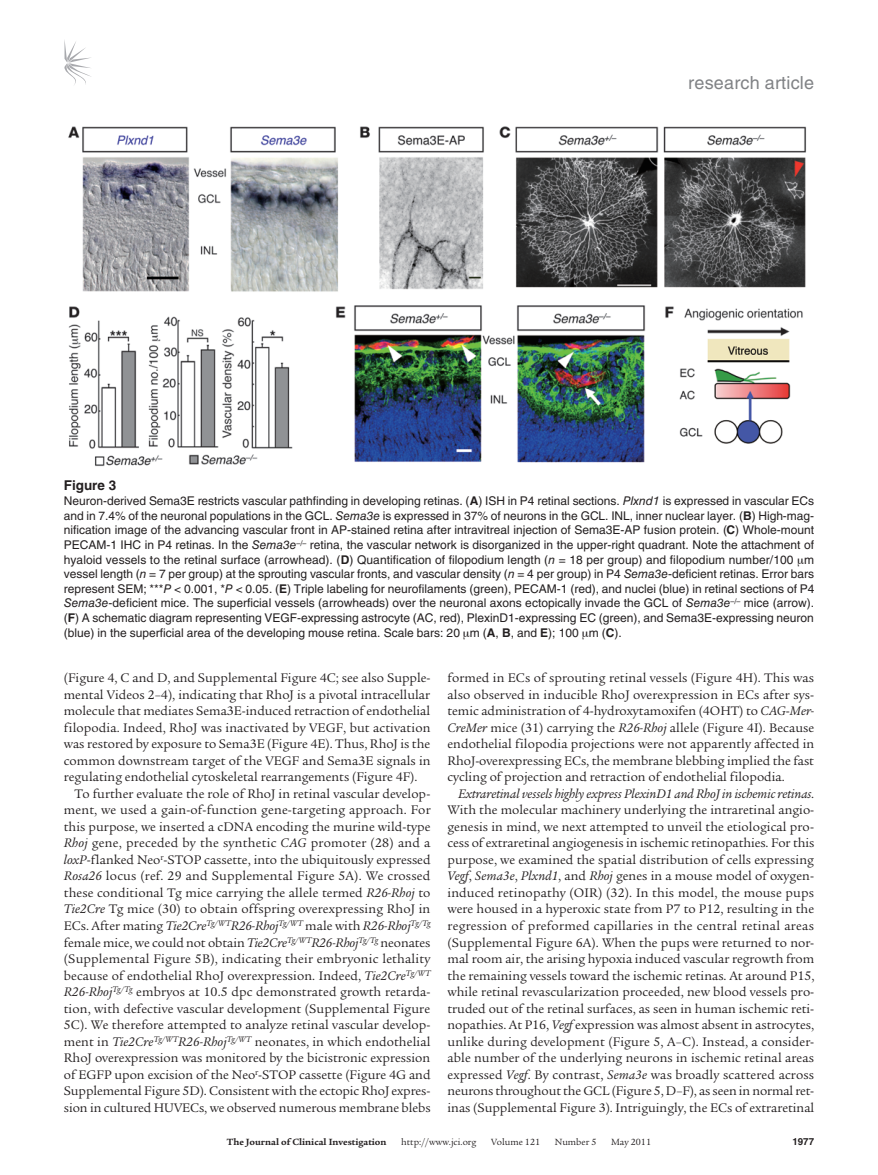
<style>
.page{position:relative;width:878px;height:1175px;background:#fff}
.page>*{position:absolute;margin:0;border:0;box-sizing:border-box;transform-origin:0 0}
.t1{font:18px "Helvetica LT Std";letter-spacing:.01em;color:#808285}
.t2{font:13.5px/16.5px "Legacy Serif Std";color:#231f20;text-align:justify}
.t3{font:700 13.5px "Helvetica LT Std";color:#231f20}
.t4{font:12px/14.7px "Helvetica LT Std";color:#231f20;text-align:justify}
.t5{font:9.75px "Legacy Serif Std";color:#231f20}
.t6{font:700 9.75px "Legacy Serif Std";color:#231f20}
.t7{font:700 9.75px "Helvetica LT Std";color:#231f20}
.s1{font-weight:700}
.s2{font-style:italic}
</style>
<div class="page">
<svg style="left:64px;top:40px;width:27px;height:45px"></svg>
<img style="left:68px;top:126px;width:738px;height:341px">
<h1 class="t1" style="left:688px;top:73px;width:127px">research article</h1>
<p class="t3" style="left:64px;top:477px;width:54px">Figure 3</p>
<p class="t4" style="left:64px;top:493px;width:752px">Neuron-derived Sema3E restricts vascular pathfinding in developing retinas. (<span class="s1">A</span>) ISH in P4 retinal sections. <span class="s2">Plxnd1</span> is expressed in vascular ECs and in 7.4% of the neuronal populations in the GCL. <span class="s2">Sema3e</span> is expressed in 37% of neurons in the GCL. INL, inner nuclear layer. (<span class="s1">B</span>) High-mag&shy;nification image of the advancing vascular front in AP-stained retina after intravitreal injection of Sema3E-AP fusion protein. (<span class="s1">C</span>) Whole-mount PECAM-1 IHC in P4 retinas. In the <span class="s2">Sema3e</span><sup>–/–</sup> retina, the vascular network is disorganized in the upper-right quadrant. Note the attachment of hyaloid vessels to the retinal surface (arrowhead). (<span class="s1">D</span>) Quantification of filopodium length (<span class="s2">n</span> = 18 per group) and filopodium number/100 m vessel length (<span class="s2">n</span> = 7 per group) at the sprouting vascular fronts, and vascular density (<span class="s2">n</span> = 4 per group) in P4 <span class="s2">Sema3e</span>-deficient retinas. Error bars represent SEM; ***<span class="s2">P</span> &lt; 0.001, *<span class="s2">P</span> &lt; 0.05. (<span class="s1">E</span>) Triple labeling for neurofilaments (green), PECAM-1 (red), and nuclei (blue) in retinal sections of P4<br><span class="s2">Sema3e</span>-deficient mice. The superficial vessels (arrowheads) over the neuronal axons ectopically invade the GCL of <span class="s2">Sema3e</span><sup>–/–</sup> mice (arrow). (<span class="s1">F</span>) A schematic diagram representing VEGF-expressing astrocyte (AC, red), PlexinD1-expressing EC (green), and Sema3E-expressing neuron (blue) in the superficial area of the developing mouse retina. Scale bars: 20 m (<span class="s1">A</span>, <span class="s1">B</span>, and <span class="s1">E</span>); 100 m (<span class="s1">C</span>).</p>
<p class="t2" style="left:64px;top:670px;width:368px">(Figure 4, C and D, and Supplemental Figure 4C; see also Supple-</p>
<p class="t2" style="left:64px;top:686px;width:368px">mental Videos 2–4), indicating that RhoJ is a pivotal intracellular</p>
<p class="t2" style="left:64px;top:703px;width:368px">molecule that mediates Sema3E-induced retraction of endothelial</p>
<p class="t2" style="left:64px;top:719px;width:368px">filopodia. Indeed, RhoJ was inactivated by VEGF, but activation</p>
<p class="t2" style="left:64px;top:736px;width:368px">was restored by exposure to Sema3E (Figure 4E). Thus, RhoJ is the</p>
<p class="t2" style="left:64px;top:752px;width:368px">common downstream target of the VEGF and Sema3E signals in</p>
<p class="t2" style="left:64px;top:769px;width:355px">regulating endothelial cytoskeletal rearrangements (Figure 4F).</p>
<p class="t2" style="left:74px;top:785px;width:357px">To further evaluate the role of RhoJ in retinal vascular develop-</p>
<p class="t2" style="left:64px;top:802px;width:368px">ment, we used a gain-of-function gene-targeting approach. For</p>
<p class="t2" style="left:64px;top:818px;width:368px">this purpose, we inserted a cDNA encoding the murine wild-type</p>
<p class="t2" style="left:64px;top:835px;width:368px"><span class="s2">Rhoj</span> gene, preceded by the synthetic <span class="s2">CAG</span> promoter (28) and a</p>
<p class="t2" style="left:64px;top:851px;width:368px"><span class="s2">loxP</span>-flanked Neo<sup>r</sup>-STOP cassette, into the ubiquitously expressed</p>
<p class="t2" style="left:64px;top:868px;width:368px"><span class="s2">Rosa26</span> locus (ref. 29 and Supplemental Figure 5A). We crossed</p>
<p class="t2" style="left:64px;top:884px;width:368px">these conditional Tg mice carrying the allele termed <span class="s2">R26-Rhoj</span> to</p>
<p class="t2" style="left:64px;top:901px;width:368px"><span class="s2">Tie2Cre</span> Tg mice (30) to obtain offspring overexpressing RhoJ in</p>
<p class="t2" style="left:64px;top:917px;width:368px">ECs. After mating <span class="s2">Tie2Cre</span><sup>Tg/WT</sup><span class="s2">R26-Rhoj</span><sup>Tg/WT</sup> male with <span class="s2">R26-Rhoj</span><sup>Tg/Tg</sup></p>
<p class="t2" style="left:64px;top:934px;width:368px">female mice, we could not obtain <span class="s2">Tie2Cre</span><sup>Tg/WT</sup><span class="s2">R26-Rhoj</span><sup>Tg/Tg</sup> neonates</p>
<p class="t2" style="left:64px;top:950px;width:368px">(Supplemental Figure 5B), indicating their embryonic lethality</p>
<p class="t2" style="left:64px;top:967px;width:368px">because of endothelial RhoJ overexpression. Indeed, <span class="s2">Tie2Cre</span><sup>Tg/WT</sup></p>
<p class="t2" style="left:64px;top:983px;width:368px"><span class="s2">R26-Rhoj</span><sup>Tg/Tg</sup> embryos at 10.5 dpc demonstrated growth retarda-</p>
<p class="t2" style="left:64px;top:1000px;width:368px">tion, with defective vascular development (Supplemental Figure</p>
<p class="t2" style="left:64px;top:1016px;width:368px">5C). We therefore attempted to analyze retinal vascular develop-</p>
<p class="t2" style="left:64px;top:1033px;width:368px">ment in <span class="s2">Tie2Cre</span><sup>Tg/WT</sup><span class="s2">R26-Rhoj</span><sup>Tg/WT</sup> neonates, in which endothelial</p>
<p class="t2" style="left:64px;top:1049px;width:368px">RhoJ overexpression was monitored by the bicistronic expression</p>
<p class="t2" style="left:64px;top:1066px;width:368px">of EGFP upon excision of the Neo<sup>r</sup>-STOP cassette (Figure 4G and</p>
<p class="t2" style="left:64px;top:1082px;width:368px">Supplemental Figure 5D). Consistent with the ectopic RhoJ expres-</p>
<p class="t2" style="left:64px;top:1099px;width:368px">sion in cultured HUVECs, we observed numerous membrane blebs</p>
<p class="t2" style="left:447px;top:670px;width:368px">formed in ECs of sprouting retinal vessels (Figure 4H). This was also observed in inducible RhoJ overexpression in ECs after sys&shy;temic administration of 4-hydroxytamoxifen (4OHT) to <span class="s2">CAG</span>-<span class="s2">Mer-CreMer</span> mice (31) carrying the <span class="s2">R26-Rhoj</span> allele (Figure 4I). Because endothelial filopodia projections were not apparently affected in RhoJ-overexpressing ECs, the membrane blebbing implied the fast cycling of projection and retraction of endothelial filopodia.</p>
<p class="t2" style="left:447px;top:785px;width:368px;text-indent:11px"><span class="s2">Extraretinal vessels highly express PlexinD1 and RhoJ in ischemic retinas</span>.<br>With the molecular machinery underlying the intraretinal angio&shy;genesis in mind, we next attempted to unveil the etiological pro&shy;cess of extraretinal angiogenesis in ischemic retinopathies. For this purpose, we examined the spatial distribution of cells expressing <span class="s2">Vegf</span>, <span class="s2">Sema3e</span>, <span class="s2">Plxnd1</span>, and <span class="s2">Rhoj</span> genes in a mouse model of oxygen&shy;induced retinopathy (OIR) (32). In this model, the mouse pups were housed in a hyperoxic state from P7 to P12, resulting in the regression of preformed capillaries in the central retinal areas (Supplemental Figure 6A). When the pups were returned to nor&shy;mal room air, the arising hypoxia induced vascular regrowth from the remaining vessels toward the ischemic retinas. At around P15, while retinal revascularization proceeded, new blood vessels pro&shy;truded out of the retinal surfaces, as seen in human ischemic reti&shy;nopathies. At P16, <span class="s2">Vegf</span> expression was almost absent in astrocytes, unlike during development (Figure 5, A–C). Instead, a consider&shy;able number of the underlying neurons in ischemic retinal areas expressed <span class="s2">Vegf</span>. By contrast, <span class="s2">Sema3e</span> was broadly scattered across neurons throughout the GCL (Figure 5, D–F), as seen in normal ret&shy;inas (Supplemental Figure 3). Intriguingly, the ECs of extraretinal</p>
<p class="t6" style="left:227px;top:1135px;width:161px">The Journal of Clinical Investigation</p>
<p class="t5" style="left:401px;top:1136px;width:77px">http://www.jci.org</p>
<p class="t5" style="left:491px;top:1136px;width:50px">Volume 121</p>
<p class="t5" style="left:555px;top:1136px;width:43px">Number 5</p>
<p class="t5" style="left:611px;top:1136px;width:41px">May 2011</p>
<p class="t7" style="left:792px;top:1135px;width:23px">1977</p>
</div>
